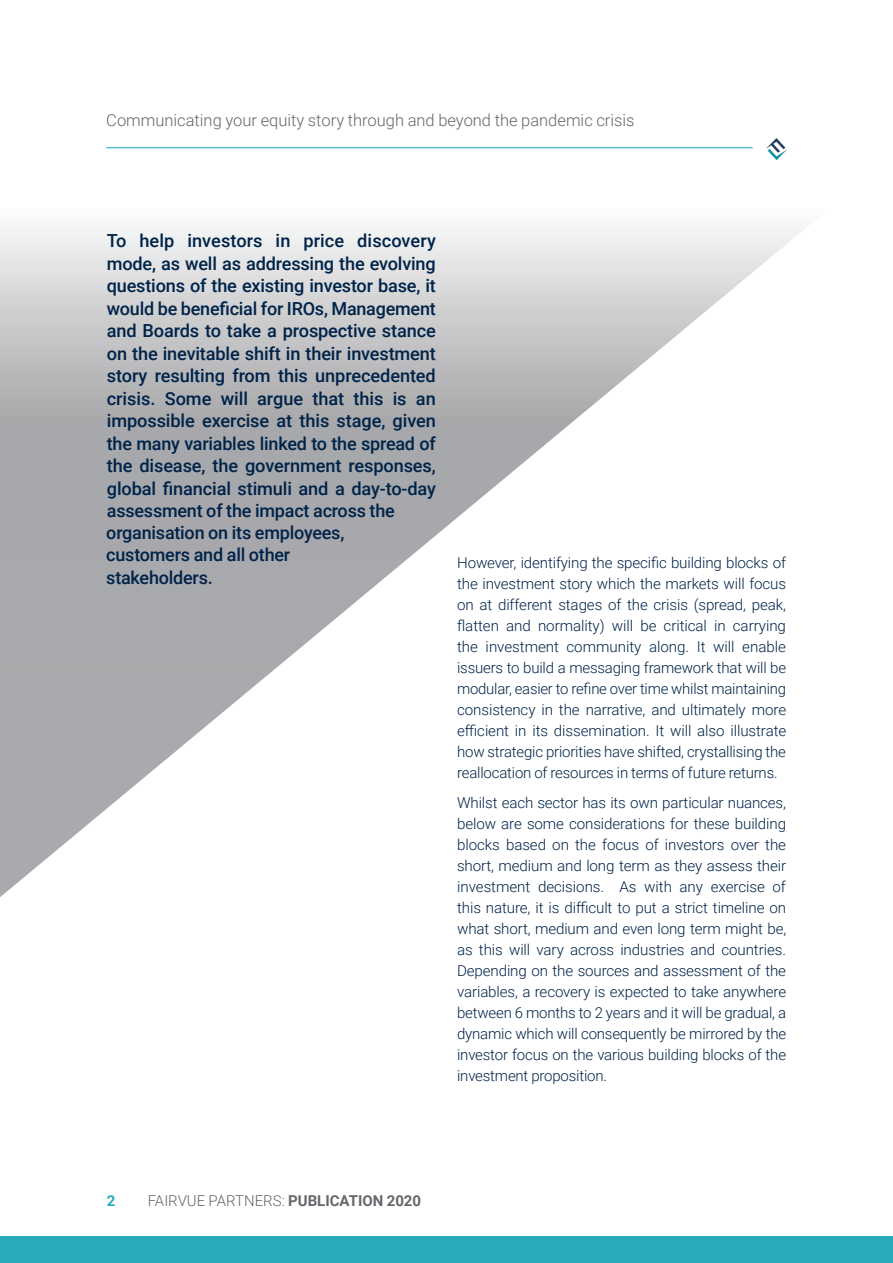
<style>
.page{position:relative;width:893px;height:1263px;background:#fff}
.page>*{position:absolute;margin:0;border:0;box-sizing:border-box;transform-origin:0 0}
.DF_Body_text{font:500 18px/22.5px "Roboto";letter-spacing:-.01em;color:#002349;text-align:justify}
.t1{font:300 16.5px "Roboto";color:#64676b}
.DF_Body_text-2{font:300 15px/21px "Roboto";letter-spacing:-.01em;color:#002349;text-align:justify}
.t2{font:300 15px "Roboto";color:#64676b}
.t3{font:700 15px "Roboto";color:#29abb9}
.s1{font-weight:700}
</style>
<div class="page">
<img style="left:766px;top:139px;width:21px;height:20px">
<hr style="left:106px;top:147px;width:647px;height:1px;background:#5cbfca">
<div style="left:0;top:1237px;width:893px;height:26px;background:#29abb9"></div>
<svg style="left:0;top:227px;width:806px;height:670px"></svg>
<p class="t1" style="left:106px;top:108px;width:530px">Communicating your equity story through and beyond the pandemic crisis</p>
<p class="DF_Body_text" style="left:107px;top:229px;width:331px">To help investors in price discovery mode, as well as addressing the evolving questions of the existing investor base, it would be beneficial for IROs, Management and Boards to take a prospective stance on the inevitable shift in their investment story resulting from this unprecedented crisis. Some will argue that this is an impossible exercise at this stage, given the many variables linked to the spread of the disease, the government responses, global financial stimuli and a day-to-day assessment of the impact across the</p>
<p class="DF_Body_text" style="left:106px;top:520px;width:240px;text-align:left">organisation on its employees, customers and all other stakeholders.</p>
<p class="DF_Body_text-2" style="left:457px;top:552px;width:331px">However, identifying the specific building blocks of the investment story which the markets will focus on at different stages of the crisis (spread, peak, flatten and normality) will be critical in carrying the investment community along. It will enable issuers to build a messaging framework that will be modular, easier to refine over time whilst maintaining consistency in the narrative, and ultimately more efficient in its dissemination. It will also illustrate how strategic priorities have shifted, crystallising the reallocation of resources in terms of future returns.</p>
<p class="DF_Body_text-2" style="left:457px;top:791px;width:331px">Whilst each sector has its own particular nuances, below are some considerations for these building blocks based on the focus of investors over the short, medium and long term as they assess their investment decisions. As with any exercise of this nature, it is difficult to put a strict timeline on what short, medium and even long term might be, as this will vary across industries and countries.<br>Depending on the sources and assessment of the variables, a recovery is expected to take anywhere between 6 months to 2 years and it will be gradual, a dynamic which will consequently be mirrored by the investor focus on the various building blocks of the investment proposition.</p>
<p class="t3" style="left:107px;top:1190px;width:10px">2</p>
<p class="t2" style="left:148px;top:1190px;width:275px">FAIRVUE PARTNERS: <span class="s1">PUBLICATION 2020</span></p>
</div>
